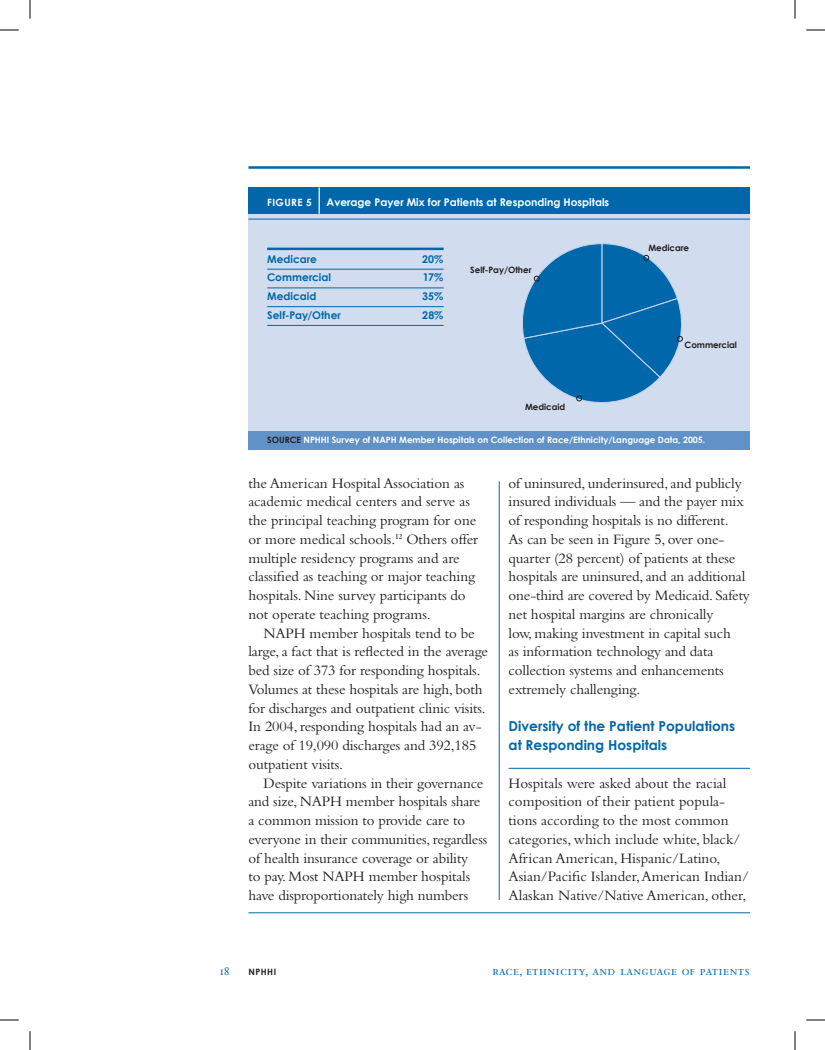
<style>
.page{position:relative;width:825px;height:1050px;background:#fff}
.page>*{position:absolute;margin:0;border:0;box-sizing:border-box;transform-origin:0 0}
.t1{font:15px/18.8px "Bembo";letter-spacing:-.01em;color:#231f20}
.t2{font:700 13.75px/18.8px "Century Gothic";color:#0067aa}
.t3{font:13.75px "Bembo SC";letter-spacing:.02em;color:#0067aa}
.t4{font:12.5px "Adobe Garamond Exp";color:#0067aa}
.t5{font:700 10.62px "Century Gothic";letter-spacing:.005em;color:#0067aa}
.t6{font:700 10.62px "Century Gothic";color:#fff}
.t7{font:700 10px "Century Gothic";letter-spacing:.04em;color:#fff}
.t8{font:700 8.75px "Century Gothic";color:#fff}
.t9{font:700 8.75px "Century Gothic";letter-spacing:-.005em;color:#231f20}
.s1{color:#231f20}
</style>
<div class="page">
<div style="left:248px;top:188px;width:502px;height:243px;background:#d1ddee"></div>
<hr style="left:509px;top:768px;width:241px;height:1px;background:#0067aa">
<hr style="left:248px;top:166px;width:502px;height:3px;background:#0067aa">
<hr style="left:248px;top:912px;width:502px;height:1px;background:#0067aa">
<hr style="left:499px;top:481px;width:1px;height:419px;background:#0067aa">
<hr style="left:248px;top:219px;width:502px;height:1px;background:#0067aa">
<div style="left:248px;top:188px;width:502px;height:26px;background:#0067aa"></div>
<svg style="left:319px;top:188px;width:1px;height:26px"></svg>
<div style="left:248px;top:431px;width:502px;height:19px;background:#6092c7"></div>
<hr style="left:267px;top:248px;width:177px;height:2px;background:#0067aa">
<hr style="left:267px;top:269px;width:177px;height:1px;background:#0067aa">
<hr style="left:267px;top:288px;width:177px;height:1px;background:#0067aa">
<hr style="left:267px;top:306px;width:177px;height:1px;background:#0067aa">
<hr style="left:267px;top:325px;width:177px;height:1px;background:#0067aa">
<svg style="left:522px;top:243px;width:161px;height:160px"></svg>
<svg style="left:0;top:30px;width:19px;height:1px"></svg>
<svg style="left:806px;top:30px;width:19px;height:1px"></svg>
<svg style="left:0;top:1020px;width:19px;height:1px"></svg>
<svg style="left:806px;top:1020px;width:19px;height:1px"></svg>
<svg style="left:30px;top:0;width:1px;height:19px"></svg>
<svg style="left:30px;top:1031px;width:1px;height:19px"></svg>
<svg style="left:795px;top:0;width:1px;height:19px"></svg>
<svg style="left:795px;top:1031px;width:1px;height:19px"></svg>
<p class="t7" style="left:267px;top:196px;width:46px">FIGURE 5</p>
<p class="t6" style="left:327px;top:196px;width:284px">Average Payer Mix for Patients at Responding Hospitals</p>
<p class="t5" style="left:267px;top:252px;width:51px">Medicare</p>
<p class="t5" style="left:422px;top:252px;width:23px">20%</p>
<p class="t5" style="left:267px;top:271px;width:65px">Commercial</p>
<p class="t5" style="left:423px;top:271px;width:22px">17%</p>
<p class="t5" style="left:267px;top:289px;width:51px">Medicaid</p>
<p class="t5" style="left:422px;top:289px;width:23px">35%</p>
<p class="t5" style="left:267px;top:308px;width:75px">Self-Pay/Other</p>
<p class="t5" style="left:422px;top:308px;width:23px">28%</p>
<p class="t9" style="left:470px;top:265px;width:63px">Self-Pay/Other</p>
<p class="t9" style="left:525px;top:401px;width:42px">Medicaid</p>
<p class="t9" style="left:648px;top:242px;width:42px">Medicare</p>
<p class="t9" style="left:685px;top:340px;width:54px">Commercial</p>
<p class="t8" style="left:267px;top:434px;width:440px"><span class="s1">SOURCE</span> NPHHI Survey of NAPH Member Hospitals on Collection of Race/Ethnicity/Language Data, 2005.</p>
<p class="t1" style="left:248px;top:475px;width:218px">the American Hospital Association as</p>
<p class="t1" style="left:248px;top:494px;width:223px">academic medical centers and serve as</p>
<p class="t1" style="left:248px;top:512px;width:229px">the principal teaching program for one</p>
<p class="t1" style="left:248px;top:531px;width:231px">or more medical schools.<sup>12</sup> Others offer</p>
<p class="t1" style="left:248px;top:550px;width:213px">multiple residency programs and are</p>
<p class="t1" style="left:248px;top:569px;width:228px">classified as teaching or major teaching</p>
<p class="t1" style="left:248px;top:587px;width:219px">hospitals. Nine survey participants do</p>
<p class="t1" style="left:248px;top:606px;width:184px">not operate teaching programs.</p>
<p class="t1" style="left:263px;top:625px;width:213px">NAPH member hospitals tend to be</p>
<p class="t1" style="left:248px;top:644px;width:241px">large, a fact that is reflected in the average</p>
<p class="t1" style="left:248px;top:662px;width:234px">bed size of 373 for responding hospitals.</p>
<p class="t1" style="left:248px;top:681px;width:236px">Volumes at these hospitals are high, both</p>
<p class="t1" style="left:248px;top:700px;width:239px">for discharges and outpatient clinic visits.</p>
<p class="t1" style="left:248px;top:719px;width:235px">In 2004, responding hospitals had an av-</p>
<p class="t1" style="left:248px;top:737px;width:229px">erage of 19,090 discharges and 392,185</p>
<p class="t1" style="left:248px;top:756px;width:96px">outpatient visits.</p>
<p class="t1" style="left:263px;top:775px;width:222px">Despite variations in their governance</p>
<p class="t1" style="left:248px;top:794px;width:233px">and size, NAPH member hospitals share</p>
<p class="t1" style="left:248px;top:812px;width:218px">a common mission to provide care to</p>
<p class="t1" style="left:248px;top:831px;width:240px">everyone in their communities, regardless</p>
<p class="t1" style="left:248px;top:850px;width:221px">of health insurance coverage or ability</p>
<p class="t1" style="left:248px;top:869px;width:223px">to pay. Most NAPH member hospitals</p>
<p class="t1" style="left:248px;top:887px;width:221px">have disproportionately high numbers</p>
<p class="t1" style="left:509px;top:475px;width:243px">of uninsured, underinsured, and publicly insured individuals — and the payer mix of responding hospitals is no different.<br>As can be seen in Figure 5, over one&shy;quarter (28 percent) of patients at these hospitals are uninsured, and an additional one-third are covered by Medicaid. Safety net hospital margins are chronically<br>low, making investment in capital such<br>as information technology and data collection systems and enhancements extremely challenging.</p>
<p class="t2" style="left:509px;top:716px;width:228px">Diversity of the Patient Populations at Responding Hospitals</p>
<p class="t1" style="left:509px;top:775px;width:242px">Hospitals were asked about the racial composition of their patient popula&shy;tions according to the most common categories, which include white, black/ African American, Hispanic/Latino, Asian/Pacific Islander, American Indian/ Alaskan Native/Native American, other,</p>
<p class="t4" style="left:220px;top:963px;width:11px">18</p>
<p class="t9" style="left:248px;top:966px;width:29px">NPHHI</p>
<p class="t3" style="left:492px;top:966px;width:259px">race, ethnicity, and language of patients</p>
</div>
